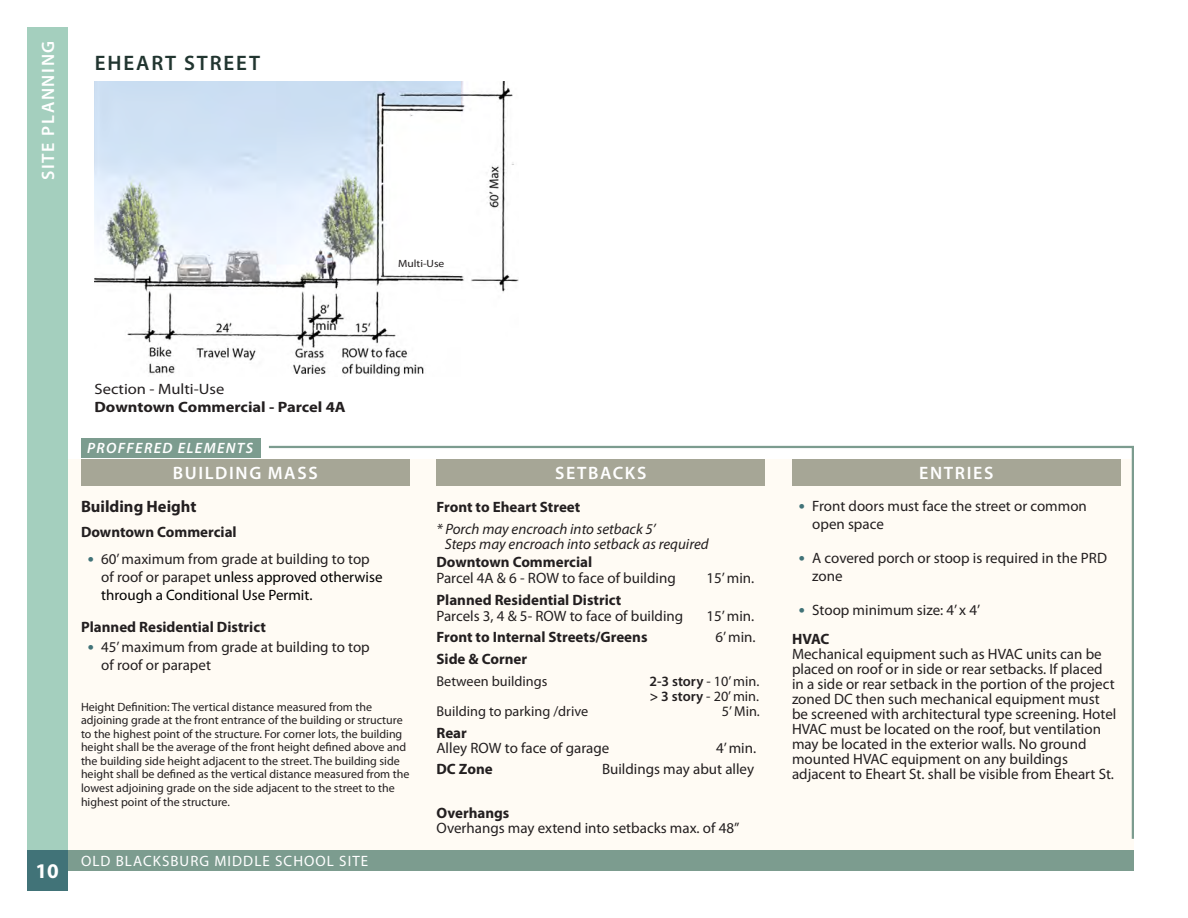
<style>
.page{position:relative;width:1188px;height:918px;background:#fff}
.page>*{position:absolute;margin:0;border:0;box-sizing:border-box;transform-origin:0 0}
.t1{font:600 21px "Myriad Pro";letter-spacing:.09em;color:#213530}
.Page{font:700 21px "Myriad Pro";color:#fff}
.Header_1{font:600 18px "Myriad Pro";letter-spacing:.09em;color:#fff}
.Section_Title{font:600 18px "Myriad Pro";letter-spacing:.09em;color:#fff}
.Paragraph_Text{font:700 16.5px "Myriad Pro";color:#231f20}
.Paragraph_Text-2{font:15px/15px "Myriad Pro";color:#231f20}
.Paragraph_Text-3{font:700 15px "Myriad Pro";color:#231f20}
.t2{font:15px/18px "Myriad Pro";color:#000}
.Paragraph_Text-4{font:italic 15px/15px "Myriad Pro";color:#231f20}
.Booklet_Title{font:15px "Myriad Pro";letter-spacing:.07em;color:#fff}
.Paragraph_Text-5{font:700 15px "Myriad Pro";color:#231f20;scale:1.1 1}
.Paragraph_Text-6{font:15px "Myriad Pro";color:#231f20;scale:1.1 1}
.Header_1-2{font:italic 600 15px "Myriad Pro";letter-spacing:.09em;color:#fff}
.Paragraph_Text-7{font:14.25px/15px "Myriad Pro";color:#231f20}
.Paragraph_Text-8{font:12px/13.6px "Myriad Pro";color:#231f20}
.t3{font:10.5px "Myriad Pro";color:#231f20;scale:1.1 1}
.s1{font-weight:700;font-size:18px;color:#417378}
.s2{color:#231f20}
.s3{font-weight:600}
.s4{font-weight:700}
</style>
<div class="page">
<img style="left:94px;top:82px;width:424px;height:295px">
<div style="left:68px;top:459px;width:1066px;height:391px;background:#fffbf4"></div>
<div style="left:27px;top:27px;width:41px;height:823px;background:#a4cfbe"></div>
<div style="left:68px;top:850px;width:1066px;height:21px;background:#7c9c8f"></div>
<div style="left:27px;top:850px;width:41px;height:41px;background:#417378"></div>
<svg style="left:268px;top:445px;width:866px;height:394px"></svg>
<div style="left:81px;top:459px;width:329px;height:27px;background:#a6a696"></div>
<div style="left:436px;top:459px;width:329px;height:27px;background:#a6a696"></div>
<div style="left:792px;top:459px;width:328px;height:27px;background:#a6a696"></div>
<div style="left:81px;top:438px;width:180px;height:19px;background:#7c9c8f"></div>
<p class="Section_Title" style="left:37px;top:180px;width:141px;rotate:-90deg">SITE PLANNING</p>
<p class="t1" style="left:95px;top:49px;width:167px">EHEART STREET</p>
<p class="t3" style="left:398px;top:257px;width:44px">Multi-Use</p>
<p class="Page" style="left:36px;top:857px;width:25px">10</p>
<p class="Paragraph_Text-6" style="left:94px;top:380px;width:119px">Section - Multi-Use</p>
<p class="Paragraph_Text-5" style="left:94px;top:398px;width:230px">Downtown Commercial - Parcel 4A</p>
<p class="Header_1-2" style="left:87px;top:438px;width:168px">PROFFERED ELEMENTS</p>
<p class="Header_1" style="left:173px;top:461px;width:146px">BUILDING MASS</p>
<p class="Header_1" style="left:555px;top:461px;width:93px">SETBACKS</p>
<p class="Header_1" style="left:919px;top:461px;width:76px">ENTRIES</p>
<p class="Paragraph_Text" style="left:81px;top:496px;width:117px">Building Height</p>
<p class="Paragraph_Text-3" style="left:81px;top:522px;width:157px">Downtown Commercial</p>
<p class="t2" style="left:101px;top:550px;width:283px;text-indent:-14px"><span class="s1">•</span> <span class="s2">60’ maximum from grade at building to top of roof or parapet</span> unless approved otherwise through a Conditional Use Permit.</p>
<p class="Paragraph_Text-3" style="left:81px;top:617px;width:186px">Planned Residential District</p>
<p class="Paragraph_Text-2" style="left:101px;top:638px;width:270px;line-height:18px;text-indent:-14px"><span class="s1">•</span> 45’ maximum from grade at building to top of roof or parapet</p>
<p class="Paragraph_Text-8" style="left:81px;top:700px;width:330px">Height Definition: The vertical distance measured from the adjoining grade at the front entrance of the building or structure to the highest point of the structure. For corner lots, the building height shall be the average of the front height defined above and the building side height adjacent to the street. The building side height shall be defined as the vertical distance measured from the lowest adjoining grade on the side adjacent to the street to the highest point of the structure.</p>
<p class="Booklet_Title" style="left:81px;top:852px;width:289px">OLD BLACKSBURG MIDDLE SCHOOL SITE</p>
<p class="Paragraph_Text-3" style="left:436px;top:497px;width:145px">Front to Eheart Street</p>
<p class="Paragraph_Text-4" style="left:445px;top:521px;width:266px;text-indent:-8px">* Porch may encroach into setback 5’<br>Steps may encroach into setback as required</p>
<p class="Paragraph_Text-3" style="left:436px;top:553px;width:157px">Downtown Commercial</p>
<p class="Paragraph_Text-2" style="left:436px;top:570px;width:241px">Parcel 4A &amp; 6 - ROW to face of building</p>
<p class="Paragraph_Text-2" style="left:706px;top:570px;width:49px">15’ min.</p>
<p class="Paragraph_Text-3" style="left:436px;top:590px;width:186px">Planned Residential District</p>
<p class="Paragraph_Text-2" style="left:436px;top:608px;width:248px">Parcels 3, 4 &amp; 5- ROW to face of building</p>
<p class="Paragraph_Text-2" style="left:706px;top:608px;width:49px">15’ min.</p>
<p class="Paragraph_Text-3" style="left:436px;top:628px;width:213px">Front to Internal Streets/Greens</p>
<p class="Paragraph_Text-2" style="left:716px;top:630px;width:42px">6’ min.</p>
<p class="Paragraph_Text-3" style="left:436px;top:649px;width:92px">Side &amp; Corner</p>
<p class="Paragraph_Text-7" style="left:436px;top:673px;width:112px">Between buildings</p>
<p class="Paragraph_Text-7" style="left:649px;top:673px;width:111px"><span class="s3">2-3 story</span> - 10’ min. <span class="s3">&gt; 3 story</span> - 20’ min.</p>
<p class="Paragraph_Text-7" style="left:436px;top:703px;width:153px">Building to parking /drive</p>
<p class="Paragraph_Text-7" style="left:722px;top:703px;width:39px">5’ Min.</p>
<p class="Paragraph_Text-2" style="left:436px;top:725px;width:174px"><span class="s4">Rear<br></span>Alley ROW to face of garage</p>
<p class="Paragraph_Text-2" style="left:716px;top:740px;width:42px">4’ min.</p>
<p class="Paragraph_Text-3" style="left:436px;top:760px;width:58px">DC Zone</p>
<p class="Paragraph_Text-2" style="left:602px;top:762px;width:154px">Buildings may abut alley</p>
<p class="Paragraph_Text-2" style="left:436px;top:805px;width:304px"><span class="s4">Overhangs<br></span>Overhangs may extend into setbacks max. of 48”</p>
<p class="Paragraph_Text-2" style="left:812px;top:496px;width:276px;line-height:18px;text-indent:-14px"><span class="s1">•</span> Front doors must face the street or common open space</p>
<p class="Paragraph_Text-2" style="left:812px;top:549px;width:296px;line-height:18px;text-indent:-14px"><span class="s1">•</span> A covered porch or stoop is required in the PRD zone</p>
<p class="Paragraph_Text-2" style="left:799px;top:602px;width:183px"><span class="s1">•</span> Stoop minimum size: 4’ x 4’</p>
<p class="Paragraph_Text-2" style="left:792px;top:631px;width:326px"><span class="s4">HVAC<br></span>Mechanical equipment such as HVAC units can be placed on roof or in side or rear setbacks. If placed in a side or rear setback in the portion of the project zoned DC then such mechanical equipment must be screened with architectural type screening. Hotel HVAC must be located on the roof, but ventilation may be located in the exterior walls. No ground mounted HVAC equipment on any buildings adjacent to Eheart St. shall be visible from Eheart St.</p>
</div>
